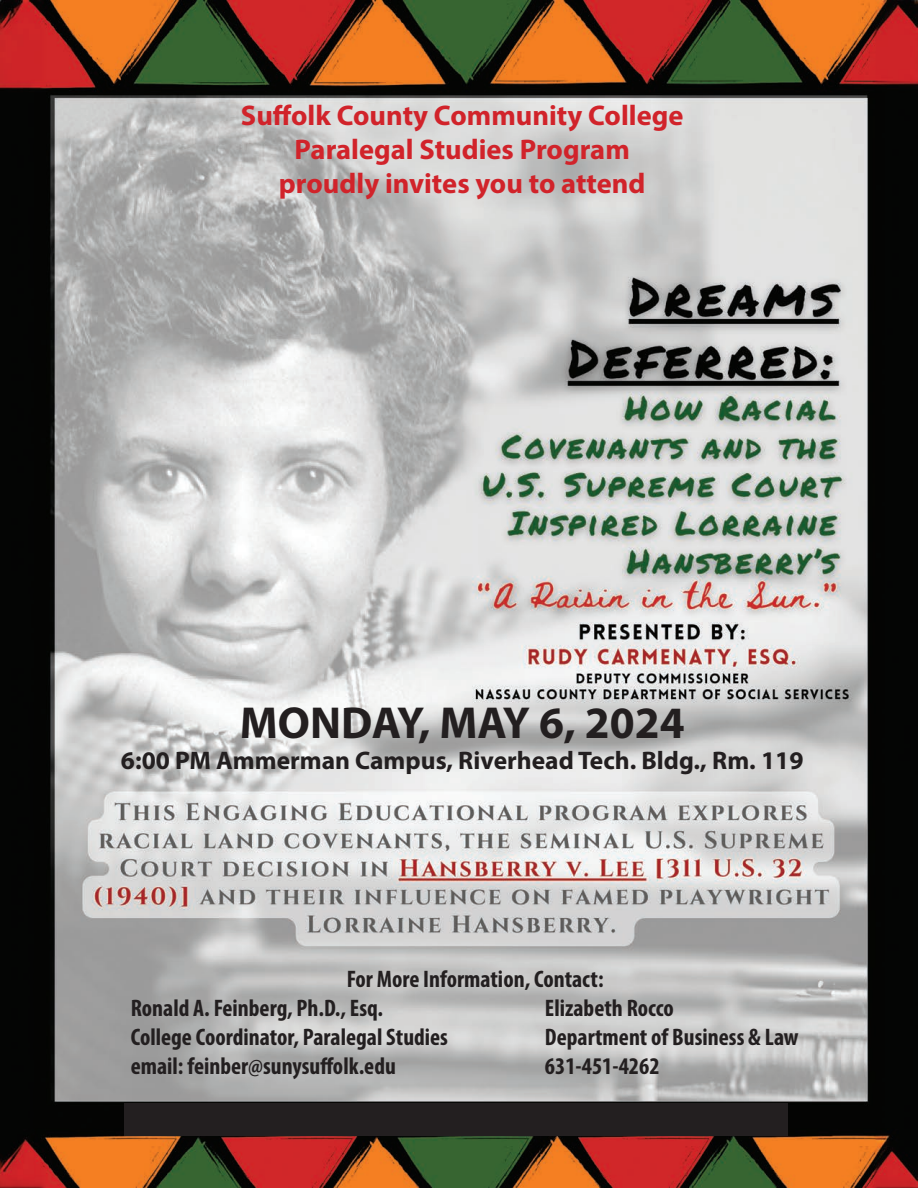
<style>
.page{position:relative;width:918px;height:1188px;background:#fff}
.page>*{position:absolute;margin:0;border:0;box-sizing:border-box;transform-origin:0 0}
.t1{font:45px "Myriad Variable Concept";color:#231f20}
.t2{font:28.5px "Myriad Variable Concept";color:#d1232a}
.t3{font:25.5px "Myriad Variable Concept";color:#231f20}
.t4{font:24px "Myriad Variable Concept";color:#231f20}
</style>
<div class="page">
<img style="left:0;top:0;width:918px;height:1188px">
<div style="left:124px;top:1104px;width:663px;height:32px;background:#231f20"></div>
<p class="t2" style="left:241px;top:99px;width:444px">Suffolk County Community College</p>
<p class="t2" style="left:295px;top:133px;width:337px">Paralegal Studies Program</p>
<p class="t2" style="left:279px;top:167px;width:368px">proudly invites you to attend</p>
<p class="t1" style="left:240px;top:696px;width:446px">MONDAY, MAY 6, 2024</p>
<p class="t3" style="left:121px;top:745px;width:684px">6:00 PM Ammerman Campus, Riverhead Tech. Bldg., Rm. 119</p>
<p class="t4" style="left:347px;top:965px;width:258px">For More Information, Contact:</p>
<p class="t4" style="left:131px;top:994px;width:254px">Ronald A. Feinberg, Ph.D., Esq.</p>
<p class="t4" style="left:131px;top:1023px;width:319px">College Coordinator, Paralegal Studies</p>
<p class="t4" style="left:131px;top:1052px;width:267px">email: feinber@sunysuffolk.edu</p>
<p class="t4" style="left:545px;top:994px;width:131px">Elizabeth Rocco</p>
<p class="t4" style="left:545px;top:1023px;width:255px">Department of Business &amp; Law</p>
<p class="t4" style="left:545px;top:1052px;width:116px">631-451-4262</p>
</div>
